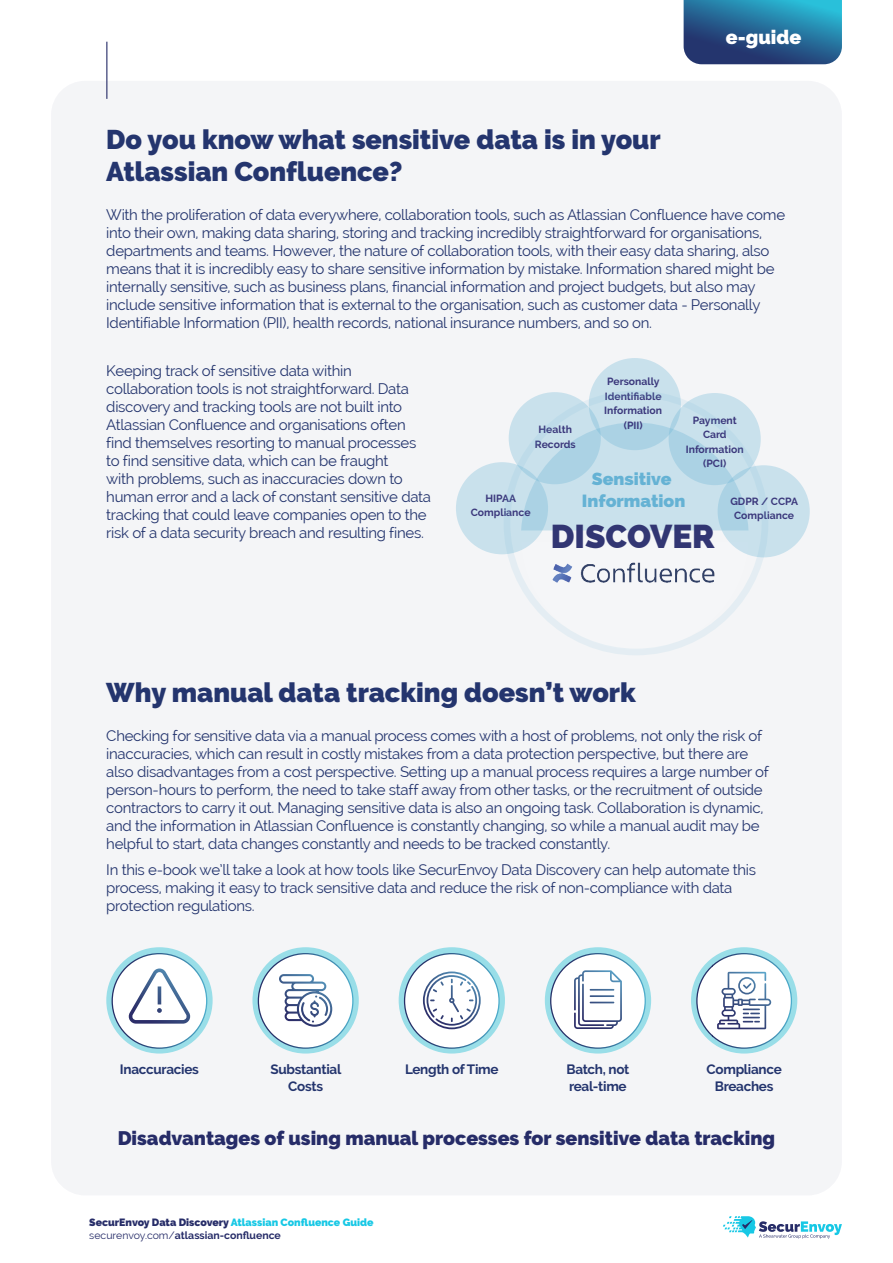
<style>
.page{position:relative;width:893px;height:1263px;background:#fff}
.page>*{position:absolute;margin:0;border:0;box-sizing:border-box;transform-origin:0 0}
.t1{font:800 33.15px "Raleway";color:#323673}
.t2{font:900 27px/32.4px "Raleway";color:#24356e}
.t3{font:900 19.5px "Raleway";color:#262c68}
.t4{font:900 19.5px "Raleway";color:#fff}
.t5{font:800 17.7px/21.8px "Raleway";color:#65b2d4;text-align:center}
.t6{font:15px/18px "Raleway";letter-spacing:-.02em;color:#24356e}
.t7{font:700 13.5px/16.2px "Raleway";letter-spacing:-.02em;color:#24356e;text-align:center}
.t8{font:900 10.5px/12.6px "Raleway";color:#17c8e5}
.t9{font:700 10.35px/14.5px "Raleway";color:#3b387c;text-align:center}
.s1{color:#262c68}
.s2{font-weight:400;color:#262c68}
.s3{font-weight:700;color:#262c68}
</style>
<div class="page">
<div style="left:51px;top:81px;width:791px;height:1114px;background:#f4f5f7;border-radius:34px"></div>
<hr style="left:106px;top:42px;width:1px;height:57px;background:#262c68">
<svg style="left:684px;top:0;width:158px;height:64px;background:#286a97"></svg>
<svg style="left:723px;top:1216px;width:119px;height:22px"></svg>
<div style="left:589px;top:358px;width:92px;height:92px;background:#c9e1ec;border-radius:50%"></div>
<div style="left:456px;top:462px;width:92px;height:92px;background:#c9e1ec;border-radius:50%"></div>
<div style="left:718px;top:465px;width:92px;height:92px;background:#c9e1ec;border-radius:50%"></div>
<svg style="left:504px;top:391px;width:264px;height:264px"></svg>
<div style="left:106px;top:947px;width:107px;height:106px;background:#99dee8;border-radius:50%"></div>
<div style="left:252px;top:947px;width:107px;height:106px;background:#99dee8;border-radius:50%"></div>
<div style="left:399px;top:947px;width:106px;height:106px;background:#99dee8;border-radius:50%"></div>
<div style="left:545px;top:947px;width:106px;height:106px;background:#99dee8;border-radius:50%"></div>
<div style="left:691px;top:947px;width:106px;height:106px;background:#99dee8;border-radius:50%"></div>
<svg style="left:112px;top:953px;width:95px;height:96px"></svg>
<svg style="left:258px;top:953px;width:96px;height:96px"></svg>
<svg style="left:404px;top:953px;width:96px;height:96px"></svg>
<svg style="left:550px;top:953px;width:96px;height:96px"></svg>
<svg style="left:696px;top:953px;width:96px;height:96px"></svg>
<h3 class="t4" style="left:726px;top:25px;width:77px">e-guide</h3>
<h2 class="t2" style="left:106px;top:123px;width:556px">Do you know what sensitive data is in your<br>Atlassian Confluence?</h2>
<p class="t6" style="left:106px;top:206px;width:680px">With the proliferation of data everywhere, collaboration tools, such as Atlassian Confluence have come into their own, making data sharing, storing and tracking incredibly straightforward for organisations, departments and teams. However, the nature of collaboration tools, with their easy data sharing, also means that it is incredibly easy to share sensitive information by mistake. Information shared might be internally sensitive, such as business plans, financial information and project budgets, but also may include sensitive information that is external to the organisation, such as customer data - Personally Identifiable Information (PII), health records, national insurance numbers, and so on.</p>
<p class="t6" style="left:106px;top:361px;width:326px">Keeping track of sensitive data within collaboration tools is not straightforward. Data discovery and tracking tools are not built into Atlassian Confluence and organisations often find themselves resorting to manual processes to find sensitive data, which can be fraught<br>with problems, such as inaccuracies down to human error and a lack of constant sensitive data tracking that could leave companies open to the risk of a data security breach and resulting fines.</p>
<p class="t9" style="left:535px;top:422px;width:42px">Health<br>Records</p>
<p class="t9" style="left:604px;top:374px;width:59px">Personally<br>Identifiable<br>Information (PII)</p>
<p class="t9" style="left:686px;top:413px;width:59px">Payment<br>Card<br>Information (PCI)</p>
<p class="t5" style="left:582px;top:468px;width:105px">Sensitive<br>Information</p>
<p class="t9" style="left:471px;top:491px;width:61px">HIPAA<br>Compliance</p>
<p class="t9" style="left:730px;top:494px;width:69px">GDPR / CCPA<br>Compliance</p>
<h1 class="t1" style="left:551px;top:517px;width:166px">DISCOVER</h1>
<h2 class="t2" style="left:106px;top:676px;width:531px">Why manual data tracking doesn’t work</h2>
<p class="t6" style="left:106px;top:726px;width:664px">Checking for sensitive data via a manual process comes with a host of problems, not only the risk of inaccuracies, which can result in costly mistakes from a data protection perspective, but there are also disadvantages from a cost perspective. Setting up a manual process requires a large number of person-hours to perform, the need to take staff away from other tasks, or the recruitment of outside contractors to carry it out. Managing sensitive data is also an ongoing task. Collaboration is dynamic, and the information in Atlassian Confluence is constantly changing, so while a manual audit may be helpful to start, data changes constantly and needs to be tracked constantly.</p>
<p class="t6" style="left:106px;top:861px;width:651px">In this e-book we’ll take a look at how tools like SecurEnvoy Data Discovery can help automate this process, making it easy to track sensitive data and reduce the risk of non-compliance with data protection regulations.</p>
<p class="t7" style="left:120px;top:1061px;width:81px">Inaccuracies</p>
<p class="t7" style="left:270px;top:1061px;width:72px">Substantial<br>Costs</p>
<p class="t7" style="left:405px;top:1061px;width:95px">Length of Time</p>
<p class="t7" style="left:566px;top:1061px;width:65px;text-align:left">Batch, not real-time</p>
<p class="t7" style="left:706px;top:1061px;width:77px">Compliance<br>Breaches</p>
<h3 class="t3" style="left:118px;top:1126px;width:659px">Disadvantages of using manual processes for sensitive data tracking</h3>
<p class="t8" style="left:89px;top:1216px;width:286px"><span class="s1">SecurEnvoy Data Discovery</span> Atlassian Confluence Guide <span class="s2">securenvoy.com/</span><span class="s3">atlassian-confluence</span></p>
</div>
